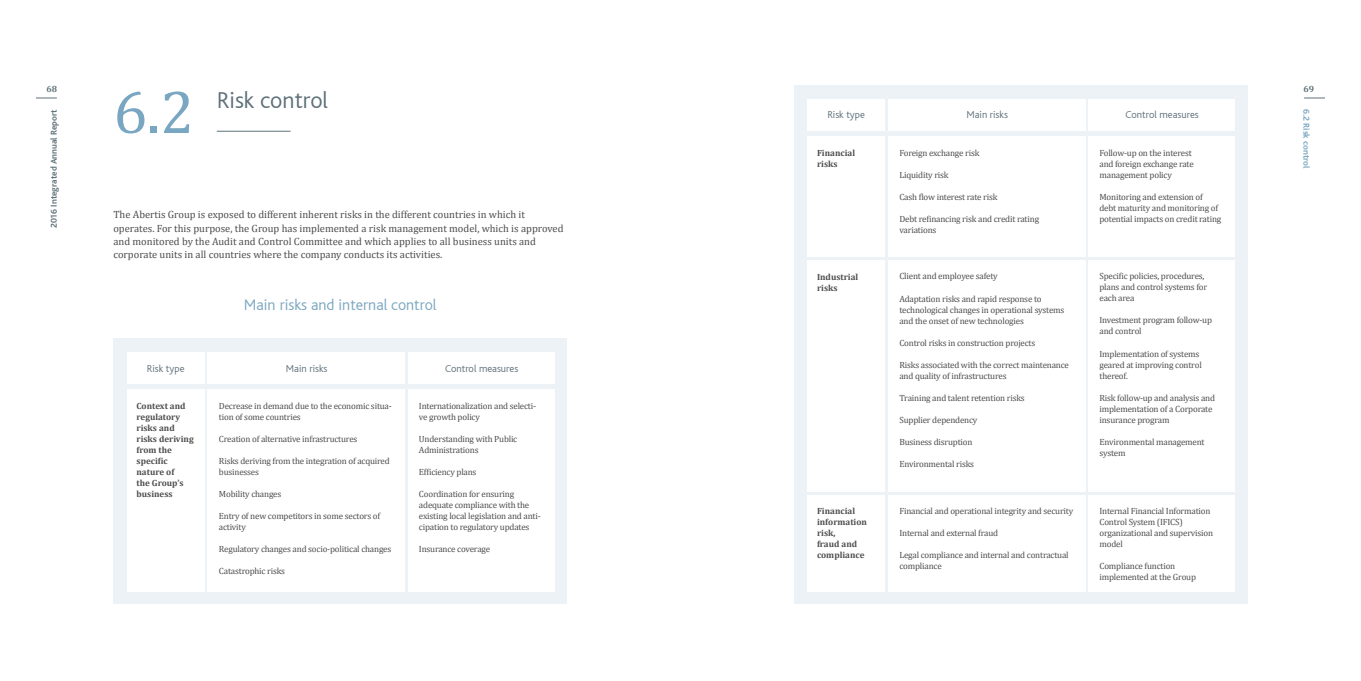
<style>
.page{position:relative;width:1361px;height:681px;background:#fff}
.page>*{position:absolute;margin:0;border:0;box-sizing:border-box;transform-origin:0 0}
.t1{font:61.5px "Cambria";color:#79a6c0}
.t2{font:300 24px "Blisslight";color:#5d7079}
.t3{font:300 16px "Blisslight";color:#79a6c0}
.t4{font:10.5px/13px "Cambria";color:#4d4d4c}
.t5{font:300 10.5px "Blisslight";color:#5d7079}
.t6{font:9px/11px "Cambria";letter-spacing:-.02em;color:#4d4d4c}
.t7{font:700 9px/11px "Cambria";color:#4d4d4c}
.t8{font:700 9px "Blissbold";color:#5d7079}
.t9{font:700 9px "Blissbold";color:#79a6c0}
.t10{font:700 9px "Cambria";color:#5d7079}
</style>
<div class="page">
<hr style="left:217px;top:131px;width:73px;height:1px;background:#5d7079">
<svg style="left:1304px;top:97px;width:21px;height:1px"></svg>
<svg style="left:36px;top:97px;width:21px;height:1px"></svg>
<div style="left:113px;top:338px;width:454px;height:265px;background:#ecf2f5"></div>
<div style="left:127px;top:351px;width:77px;height:32px;background:#fff"></div>
<div style="left:127px;top:389px;width:77px;height:202px;background:#fff"></div>
<div style="left:208px;top:351px;width:197px;height:32px;background:#fff"></div>
<div style="left:208px;top:389px;width:197px;height:202px;background:#fff"></div>
<div style="left:408px;top:351px;width:146px;height:32px;background:#fff"></div>
<div style="left:408px;top:389px;width:146px;height:202px;background:#fff"></div>
<div style="left:794px;top:85px;width:453px;height:518px;background:#ecf2f5"></div>
<div style="left:807px;top:99px;width:77px;height:31px;background:#fff"></div>
<div style="left:807px;top:136px;width:77px;height:121px;background:#fff"></div>
<div style="left:807px;top:494px;width:77px;height:97px;background:#fff"></div>
<div style="left:807px;top:260px;width:77px;height:231px;background:#fff"></div>
<div style="left:888px;top:99px;width:197px;height:31px;background:#fff"></div>
<div style="left:888px;top:136px;width:197px;height:121px;background:#fff"></div>
<div style="left:888px;top:494px;width:197px;height:97px;background:#fff"></div>
<div style="left:888px;top:260px;width:197px;height:231px;background:#fff"></div>
<div style="left:1089px;top:99px;width:145px;height:31px;background:#fff"></div>
<div style="left:1089px;top:136px;width:145px;height:121px;background:#fff"></div>
<div style="left:1089px;top:494px;width:145px;height:97px;background:#fff"></div>
<div style="left:1089px;top:260px;width:145px;height:231px;background:#fff"></div>
<p class="t10" style="left:47px;top:83px;width:12px">68</p>
<p class="t10" style="left:1303px;top:83px;width:12px">69</p>
<h1 class="t1" style="left:113px;top:76px;width:82px">6.2</h1>
<h2 class="t2" style="left:217px;top:87px;width:113px">Risk control</h2>
<p class="t8" style="left:49px;top:228px;width:120px;rotate:-90deg">2016 Integrated Annual Report</p>
<p class="t9" style="left:1311px;top:109px;width:61px;rotate:90deg">6.2 Risk control</p>
<p class="t5" style="left:827px;top:109px;width:39px">Risk type</p>
<p class="t5" style="left:966px;top:109px;width:43px">Main risks</p>
<p class="t5" style="left:1125px;top:109px;width:75px">Control measures</p>
<p class="t7" style="left:817px;top:147px;width:40px">Financial risks</p>
<p class="t6" style="left:1099px;top:147px;width:96px">Follow-up on the interest and foreign exchange rate management policy</p>
<p class="t6" style="left:1099px;top:191px;width:123px">Monitoring and extension of debt maturity and monitoring of potential impacts on credit rating</p>
<p class="t6" style="left:899px;top:147px;width:82px">Foreign exchange risk</p>
<p class="t6" style="left:899px;top:169px;width:51px">Liquidity risk</p>
<p class="t6" style="left:899px;top:191px;width:100px">Cash flow interest rate risk</p>
<p class="t6" style="left:899px;top:213px;width:141px">Debt refinancing risk and credit rating variations</p>
<p class="t4" style="left:113px;top:208px;width:451px">The Abertis Group is exposed to different inherent risks in the different countries in which it operates. For this purpose, the Group has implemented a risk management model, which is approved and monitored by the Audit and Control Committee and which applies to all business units and corporate units in all countries where the company conducts its activities.</p>
<h3 class="t3" style="left:244px;top:296px;width:194px">Main risks and internal control</h3>
<p class="t6" style="left:1099px;top:271px;width:109px">Specific policies, procedures, plans and control systems for each area</p>
<p class="t6" style="left:1099px;top:315px;width:114px">Investment program follow-up and control</p>
<p class="t6" style="left:1099px;top:348px;width:104px">Implementation of systems geared at improving control thereof.</p>
<p class="t6" style="left:1099px;top:392px;width:117px">Risk follow-up and analysis and implementation of a Corporate insurance program</p>
<p class="t6" style="left:1099px;top:436px;width:107px">Environmental management system</p>
<p class="t6" style="left:899px;top:271px;width:100px">Client and employee safety</p>
<p class="t6" style="left:899px;top:293px;width:166px">Adaptation risks and rapid response to technological changes in operational systems and the onset of new technologies</p>
<p class="t6" style="left:899px;top:337px;width:137px">Control risks in construction projects</p>
<p class="t6" style="left:899px;top:359px;width:171px">Risks associated with the correct maintenance and quality of infrastructures</p>
<p class="t6" style="left:899px;top:392px;width:127px">Training and talent retention risks</p>
<p class="t6" style="left:899px;top:414px;width:79px">Supplier dependency</p>
<p class="t6" style="left:899px;top:436px;width:75px">Business disruption</p>
<p class="t6" style="left:899px;top:458px;width:76px">Environmental risks</p>
<p class="t7" style="left:817px;top:270px;width:43px">Industrial risks</p>
<p class="t5" style="left:147px;top:362px;width:39px">Risk type</p>
<p class="t5" style="left:286px;top:362px;width:43px">Main risks</p>
<p class="t5" style="left:445px;top:362px;width:75px">Control measures</p>
<p class="t7" style="left:137px;top:400px;width:59px">Context and regulatory risks and risks deriving from the specific nature of<br>the Group’s business</p>
<p class="t6" style="left:219px;top:400px;width:174px">Decrease in demand due to the economic situa&shy;tion of some countries</p>
<p class="t6" style="left:419px;top:400px;width:119px">Internationalization and selecti&shy;ve growth policy</p>
<p class="t6" style="left:419px;top:433px;width:100px">Understanding with Public<br>Administrations</p>
<p class="t6" style="left:419px;top:466px;width:59px">Efficiency plans</p>
<p class="t6" style="left:419px;top:488px;width:123px">Coordination for ensuring adequate compliance with the existing local legislation and anti&shy;cipation to regulatory updates</p>
<p class="t6" style="left:419px;top:543px;width:73px">Insurance coverage</p>
<p class="t6" style="left:219px;top:433px;width:140px">Creation of alternative infrastructures</p>
<p class="t6" style="left:219px;top:455px;width:172px">Risks deriving from the integration of acquired businesses</p>
<p class="t6" style="left:219px;top:488px;width:64px">Mobility changes</p>
<p class="t6" style="left:219px;top:510px;width:163px">Entry of new competitors in some sectors of activity</p>
<p class="t6" style="left:219px;top:543px;width:174px">Regulatory changes and socio-political changes</p>
<p class="t6" style="left:219px;top:565px;width:68px">Catastrophic risks</p>
<p class="t6" style="left:1099px;top:505px;width:115px">Internal Financial Information<br>Control System (IFICS) organizational and supervision model</p>
<p class="t6" style="left:1099px;top:560px;width:98px">Compliance function implemented at the Group</p>
<p class="t6" style="left:899px;top:505px;width:175px">Financial and operational integrity and security</p>
<p class="t6" style="left:899px;top:527px;width:100px">Internal and external fraud</p>
<p class="t6" style="left:899px;top:549px;width:171px">Legal compliance and internal and contractual compliance</p>
<p class="t7" style="left:817px;top:505px;width:51px">Financial information risk,<br>fraud and compliance</p>
</div>
